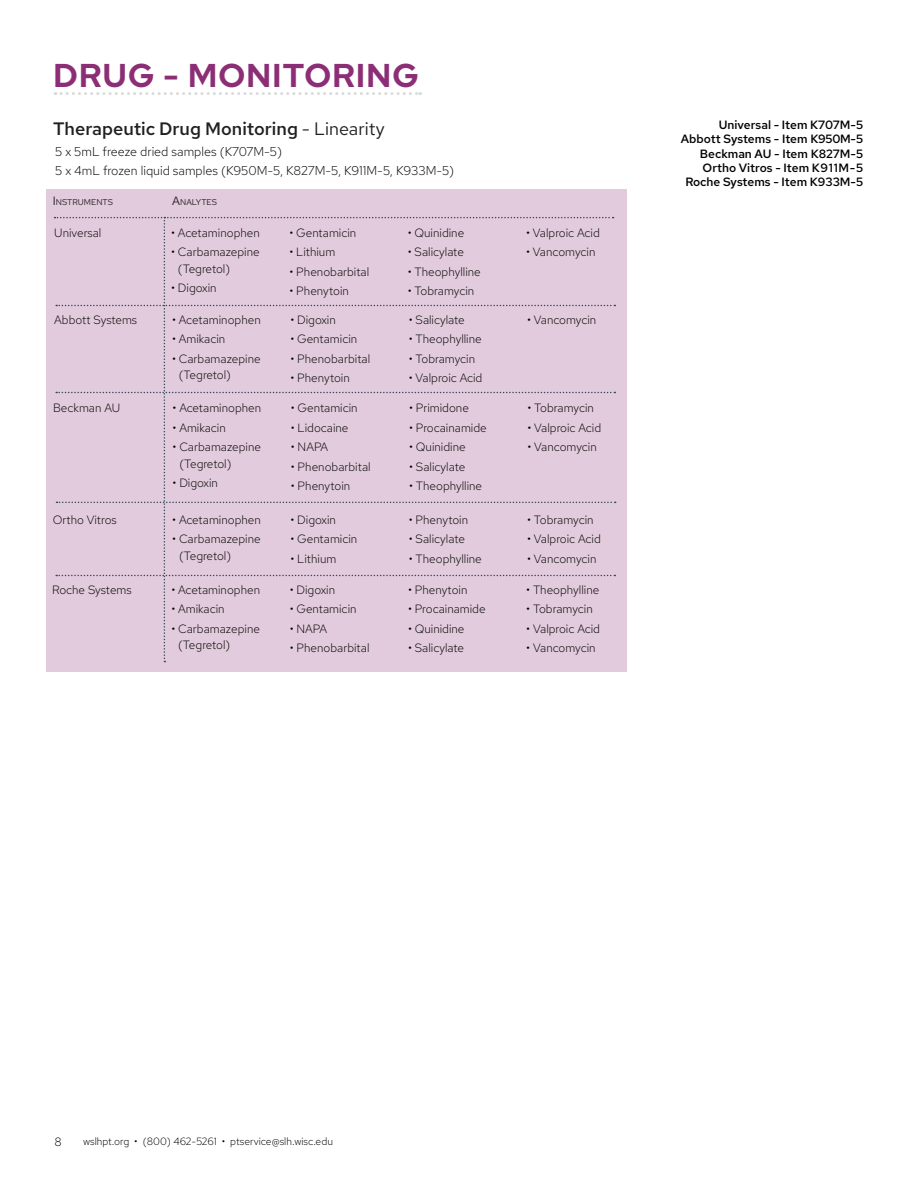
<style>
.page{position:relative;width:918px;height:1188px;background:#fff}
.page>*{position:absolute;margin:0;border:0;box-sizing:border-box;transform-origin:0 0}
.t1{font:700 33px "Red Hat Display";letter-spacing:.04em;color:#8c2e75}
.t2{font:600 18px "Red Hat Text";color:#221f1f}
.t3{font:300 12.75px/19.5px "Red Hat Text";color:#000}
.t4{font:300 12px/16.5px "Red Hat Text";color:#000}
.t5{font:500 12px/14.4px "Red Hat Text";color:#000;text-align:right}
.t6{font:300 10.5px "Red Hat Text";color:#000}
.t7{font:8.4px "Red Hat Text";color:#221f1f}
.s1{font-weight:400}
.s2{font-size:12px}
</style>
<div class="page">
<svg style="left:55px;top:92px;width:366px;height:3px"></svg>
<div style="left:46px;top:190px;width:581px;height:482px;background:#e2cbdc"></div>
<svg style="left:54px;top:217px;width:562px;height:445px"></svg>
<h1 class="t1" style="left:54px;top:54px;width:367px">DRUG - MONITORING</h1>
<h2 class="t2" style="left:53px;top:117px;width:333px">Therapeutic Drug Monitoring <span class="s1">- Linearity</span></h2>
<p class="t3" style="left:55px;top:141px;width:401px">5 x 5mL freeze dried samples (K707M-5)<br>5 x 4mL frozen liquid samples (K950M-5, K827M-5, K911M-5, K933M-5)</p>
<p class="t7" style="left:53px;top:197px;width:62px"><span class="s2">I</span>NSTRUMENTS</p>
<p class="t7" style="left:172px;top:197px;width:46px"><span class="s2">A</span>NALYTES</p>
<p class="t4" style="left:54px;top:224px;width:49px">Universal</p>
<p class="t4" style="left:171px;top:224px;width:90px">• Acetaminophen</p>
<p class="t4" style="left:178px;top:244px;width:83px;text-indent:-7px">• Carbamazepine (Tegretol)</p>
<p class="t4" style="left:171px;top:280px;width:47px">• Digoxin</p>
<p class="t4" style="left:54px;top:311px;width:84px">Abbott Systems</p>
<p class="t4" style="left:172px;top:311px;width:90px">• Acetaminophen</p>
<p class="t4" style="left:172px;top:331px;width:55px">• Amikacin</p>
<p class="t4" style="left:179px;top:350px;width:83px;text-indent:-7px">• Carbamazepine (Tegretol)</p>
<p class="t4" style="left:53px;top:400px;width:69px">Beckman AU</p>
<p class="t4" style="left:173px;top:400px;width:90px">• Acetaminophen</p>
<p class="t4" style="left:173px;top:419px;width:55px">• Amikacin</p>
<p class="t4" style="left:179px;top:439px;width:83px;text-indent:-7px">• Carbamazepine (Tegretol)</p>
<p class="t4" style="left:173px;top:475px;width:47px">• Digoxin</p>
<p class="t4" style="left:53px;top:511px;width:65px">Ortho Vitros</p>
<p class="t4" style="left:172px;top:511px;width:90px">• Acetaminophen</p>
<p class="t4" style="left:179px;top:530px;width:83px;text-indent:-7px">• Carbamazepine (Tegretol)</p>
<p class="t4" style="left:52px;top:581px;width:81px">Roche Systems</p>
<p class="t4" style="left:171px;top:581px;width:90px">• Acetaminophen</p>
<p class="t4" style="left:171px;top:601px;width:55px">• Amikacin</p>
<p class="t4" style="left:178px;top:620px;width:83px;text-indent:-7px">• Carbamazepine (Tegretol)</p>
<p class="t4" style="left:290px;top:224px;width:68px">• Gentamicin</p>
<p class="t4" style="left:290px;top:244px;width:47px">• Lithium</p>
<p class="t4" style="left:290px;top:263px;width:81px">• Phenobarbital</p>
<p class="t4" style="left:290px;top:283px;width:61px">• Phenytoin</p>
<p class="t4" style="left:290px;top:311px;width:47px">• Digoxin</p>
<p class="t4" style="left:290px;top:331px;width:68px">• Gentamicin</p>
<p class="t4" style="left:290px;top:350px;width:81px">• Phenobarbital</p>
<p class="t4" style="left:290px;top:370px;width:61px">• Phenytoin</p>
<p class="t4" style="left:291px;top:400px;width:68px">• Gentamicin</p>
<p class="t4" style="left:291px;top:419px;width:59px">• Lidocaine</p>
<p class="t4" style="left:291px;top:439px;width:39px">• NAPA</p>
<p class="t4" style="left:291px;top:458px;width:81px">• Phenobarbital</p>
<p class="t4" style="left:291px;top:478px;width:61px">• Phenytoin</p>
<p class="t4" style="left:291px;top:511px;width:47px">• Digoxin</p>
<p class="t4" style="left:291px;top:530px;width:68px">• Gentamicin</p>
<p class="t4" style="left:291px;top:550px;width:47px">• Lithium</p>
<p class="t4" style="left:290px;top:581px;width:47px">• Digoxin</p>
<p class="t4" style="left:290px;top:601px;width:68px">• Gentamicin</p>
<p class="t4" style="left:290px;top:620px;width:39px">• NAPA</p>
<p class="t4" style="left:290px;top:640px;width:81px">• Phenobarbital</p>
<p class="t4" style="left:408px;top:224px;width:58px">• Quinidine</p>
<p class="t4" style="left:408px;top:244px;width:58px">• Salicylate</p>
<p class="t4" style="left:408px;top:263px;width:75px">• Theophylline</p>
<p class="t4" style="left:408px;top:283px;width:68px">• Tobramycin</p>
<p class="t4" style="left:409px;top:311px;width:58px">• Salicylate</p>
<p class="t4" style="left:409px;top:331px;width:75px">• Theophylline</p>
<p class="t4" style="left:409px;top:350px;width:68px">• Tobramycin</p>
<p class="t4" style="left:409px;top:370px;width:75px">• Valproic Acid</p>
<p class="t4" style="left:409px;top:400px;width:61px">• Primidone</p>
<p class="t4" style="left:409px;top:419px;width:79px">• Procainamide</p>
<p class="t4" style="left:409px;top:439px;width:58px">• Quinidine</p>
<p class="t4" style="left:409px;top:458px;width:58px">• Salicylate</p>
<p class="t4" style="left:409px;top:478px;width:75px">• Theophylline</p>
<p class="t4" style="left:409px;top:511px;width:61px">• Phenytoin</p>
<p class="t4" style="left:409px;top:530px;width:58px">• Salicylate</p>
<p class="t4" style="left:409px;top:550px;width:75px">• Theophylline</p>
<p class="t4" style="left:408px;top:581px;width:61px">• Phenytoin</p>
<p class="t4" style="left:408px;top:601px;width:79px">• Procainamide</p>
<p class="t4" style="left:408px;top:620px;width:58px">• Quinidine</p>
<p class="t4" style="left:408px;top:640px;width:58px">• Salicylate</p>
<p class="t4" style="left:526px;top:224px;width:75px">• Valproic Acid</p>
<p class="t4" style="left:526px;top:244px;width:71px">• Vancomycin</p>
<p class="t4" style="left:527px;top:311px;width:71px">• Vancomycin</p>
<p class="t4" style="left:527px;top:400px;width:68px">• Tobramycin</p>
<p class="t4" style="left:527px;top:419px;width:75px">• Valproic Acid</p>
<p class="t4" style="left:527px;top:439px;width:71px">• Vancomycin</p>
<p class="t4" style="left:527px;top:511px;width:68px">• Tobramycin</p>
<p class="t4" style="left:527px;top:530px;width:75px">• Valproic Acid</p>
<p class="t4" style="left:527px;top:550px;width:71px">• Vancomycin</p>
<p class="t4" style="left:526px;top:581px;width:75px">• Theophylline</p>
<p class="t4" style="left:526px;top:601px;width:68px">• Tobramycin</p>
<p class="t4" style="left:526px;top:620px;width:75px">• Valproic Acid</p>
<p class="t4" style="left:526px;top:640px;width:71px">• Vancomycin</p>
<p class="t5" style="left:681px;top:117px;width:184px">Universal - Item K707M-5<br>Abbott Systems - Item K950M-5<br>Beckman AU - Item K827M-5<br>Ortho Vitros - Item K911M-5<br>Roche Systems - Item K933M-5</p>
<p class="t4" style="left:55px;top:1133px;width:9px">8</p>
<p class="t6" style="left:83px;top:1134px;width:251px">wslhpt.org • (800) 462-5261 • ptservice@slh.wisc.edu</p>
</div>
